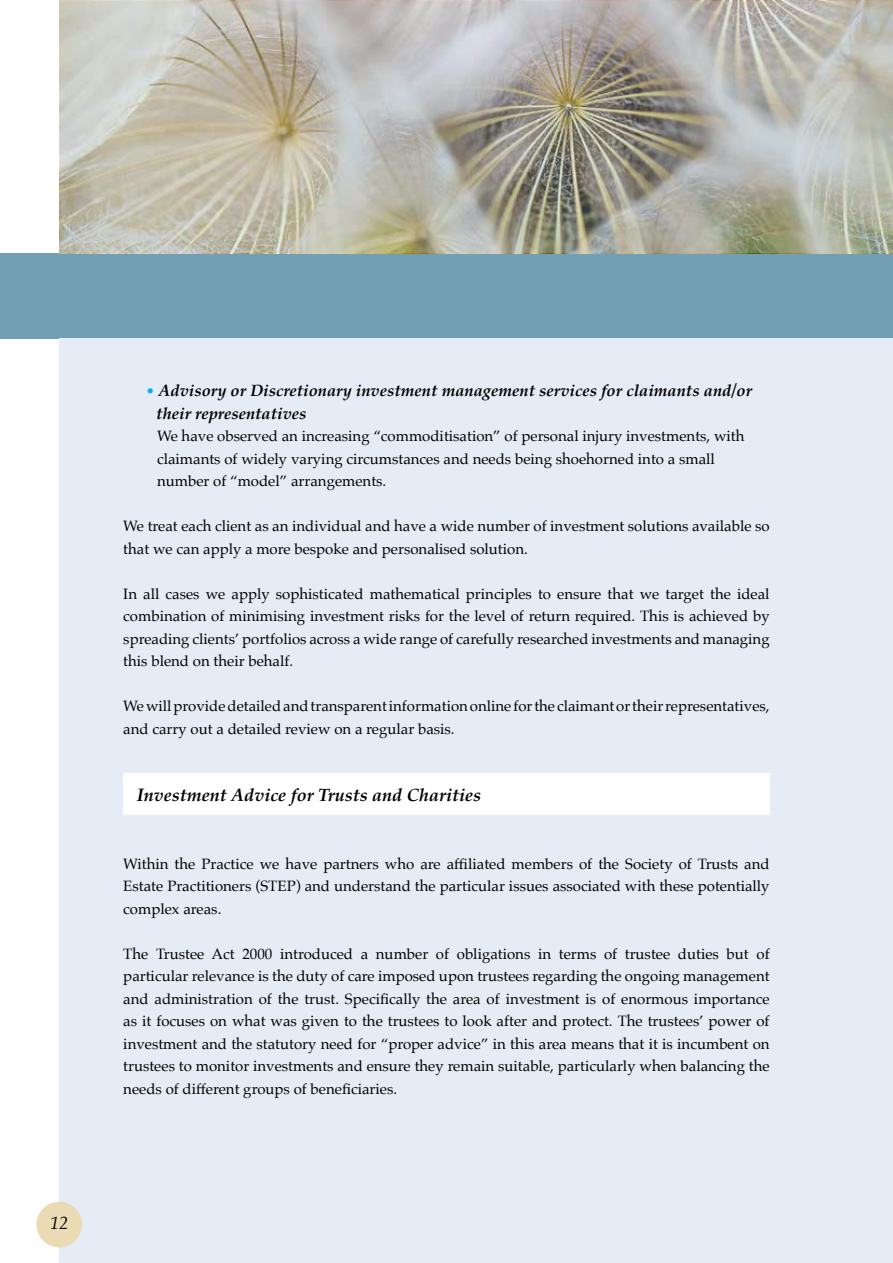
<style>
.page{position:relative;width:893px;height:1263px;background:#fff}
.page>*{position:absolute;margin:0;border:0;box-sizing:border-box;transform-origin:0 0}
.t1{font:italic 700 18px "Palatino";color:#000}
.t2{font:italic 18px "Palatino";color:#000}
.t3{font:italic 700 16.5px/22.5px "Palatino";color:#000}
.t4{font:15px/22.5px "Palatino";color:#000}
.s1{font-weight:400;font-style:normal;font-size:15px;color:#00aeef}
</style>
<div class="page">
<div style="left:0;top:253px;width:893px;height:85px;background:#729fb3"></div>
<div style="left:59px;top:338px;width:834px;height:925px;background:#e5ecf5"></div>
<div style="left:36px;top:1202px;width:46px;height:45px;background:#eadbb5;border-radius:50%"></div>
<div style="left:123px;top:774px;width:646px;height:41px;background:#fff"></div>
<svg style="left:60px;top:2px;width:832px;height:251px"></svg>
<p class="t2" style="left:50px;top:1207px;width:19px">12</p>
<p class="t3" style="left:156px;top:379px;width:597px;text-indent:-10px"><span class="s1">•</span> Advisory or Discretionary investment management services for claimants and/or their representatives</p>
<p class="t4" style="left:157px;top:425px;width:589px">We have observed an increasing “commoditisation” of personal injury investments, with claimants of widely varying circumstances and needs being shoehorned into a small number of “model” arrangements.</p>
<p class="t4" style="left:123px;top:515px;width:648px">We treat each client as an individual and have a wide number of investment solutions available so that we can apply a more bespoke and personalised solution.</p>
<p class="t4" style="left:123px;top:582px;width:648px;text-align:justify">In all cases we apply sophisticated mathematical principles to ensure that we target the ideal combination of minimising investment risks for the level of return required. This is achieved by spreading clients’ portfolios across a wide range of carefully researched investments and managing this blend on their behalf.</p>
<p class="t4" style="left:123px;top:695px;width:648px">We will provide detailed and transparent information online for the claimant or their representatives, and carry out a detailed review on a regular basis.</p>
<p class="t1" style="left:137px;top:780px;width:346px">Investment Advice for Trusts and Charities</p>
<p class="t4" style="left:123px;top:852px;width:648px;text-align:justify">Within the Practice we have partners who are affiliated members of the Society of Trusts and Estate Practitioners (STEP) and understand the particular issues associated with these potentially complex areas.</p>
<p class="t4" style="left:123px;top:942px;width:648px;text-align:justify">The Trustee Act 2000 introduced a number of obligations in terms of trustee duties but of particular relevance is the duty of care imposed upon trustees regarding the ongoing management and administration of the trust. Specifically the area of investment is of enormous importance as it focuses on what was given to the trustees to look after and protect. The trustees’ power of investment and the statutory need for “proper advice” in this area means that it is incumbent on trustees to monitor investments and ensure they remain suitable, particularly when balancing the needs of different groups of beneficiaries.</p>
</div>
